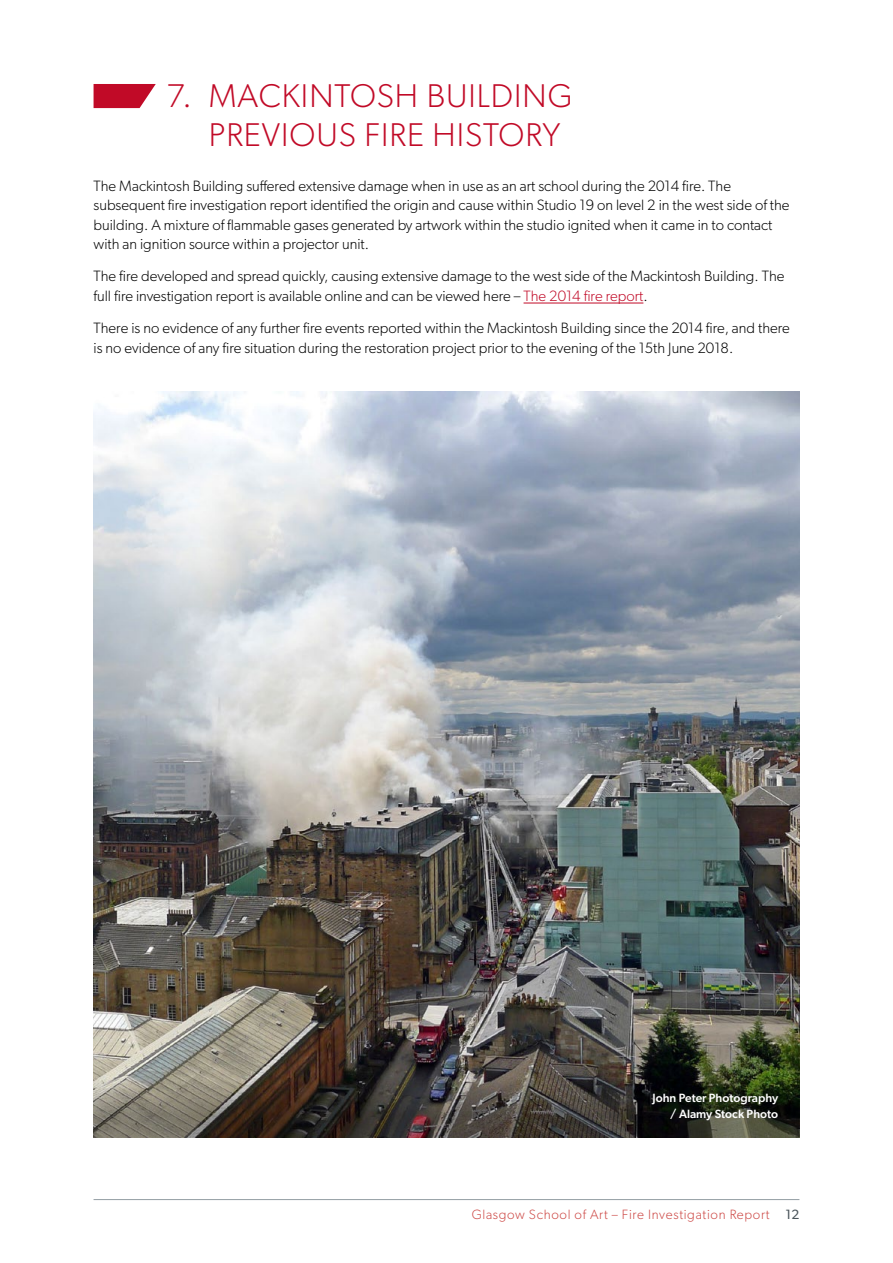
<style>
.page{position:relative;width:893px;height:1263px;background:#fff}
.page>*{position:absolute;margin:0;border:0;box-sizing:border-box;transform-origin:0 0}
.t1{font:300 33px/39px "Gibson";letter-spacing:.03em;color:#c10a27}
.t2{font:300 15px/19.5px "Gibson";color:#000}
.t3{font:300 13.5px "Gibson";letter-spacing:.05em;color:#cd4845}
.t4{font:500 12px/16.5px "Gibson";color:#fff;text-align:right}
.s1{color:#c10a27}
.s2{font-weight:400;color:#4c565c}
</style>
<div class="page">
<hr style="left:94px;top:1199px;width:705px;height:1px;background:#939da3">
<img style="left:94px;top:391px;width:705px;height:682px">
<img style="left:94px;top:1073px;width:705px;height:64px">
<hr style="left:524px;top:303px;width:119px;height:1px;background:#c10a27">
<svg style="left:94px;top:84px;width:62px;height:24px"></svg>
<h1 class="t1" style="left:209px;top:76px;width:365px;text-indent:-43px">7. MACKINTOSH BUILDING<br>PREVIOUS FIRE HISTORY</h1>
<p class="t2" style="left:94px;top:175px;width:697px">The Mackintosh Building suffered extensive damage when in use as an art school during the 2014 fire. The subsequent fire investigation report identified the origin and cause within Studio 19 on level 2 in the west side of the building. A mixture of flammable gases generated by artwork within the studio ignited when it came in to contact with an ignition source within a projector unit.</p>
<p class="t2" style="left:94px;top:266px;width:692px">The fire developed and spread quickly, causing extensive damage to the west side of the Mackintosh Building. The full fire investigation report is available online and can be viewed here – <span class="s1">The 2014 fire report</span>.</p>
<p class="t2" style="left:94px;top:318px;width:698px">There is no evidence of any further fire events reported within the Mackintosh Building since the 2014 fire, and there is no evidence of any fire situation during the restoration project prior to the evening of the 15th June 2018.</p>
<p class="t4" style="left:653px;top:1089px;width:127px">John Peter Photography / Alamy Stock Photo</p>
<p class="t3" style="left:472px;top:1206px;width:329px">Glasgow School of Art – Fire Investigation Report <span class="s2">12</span></p>
</div>
